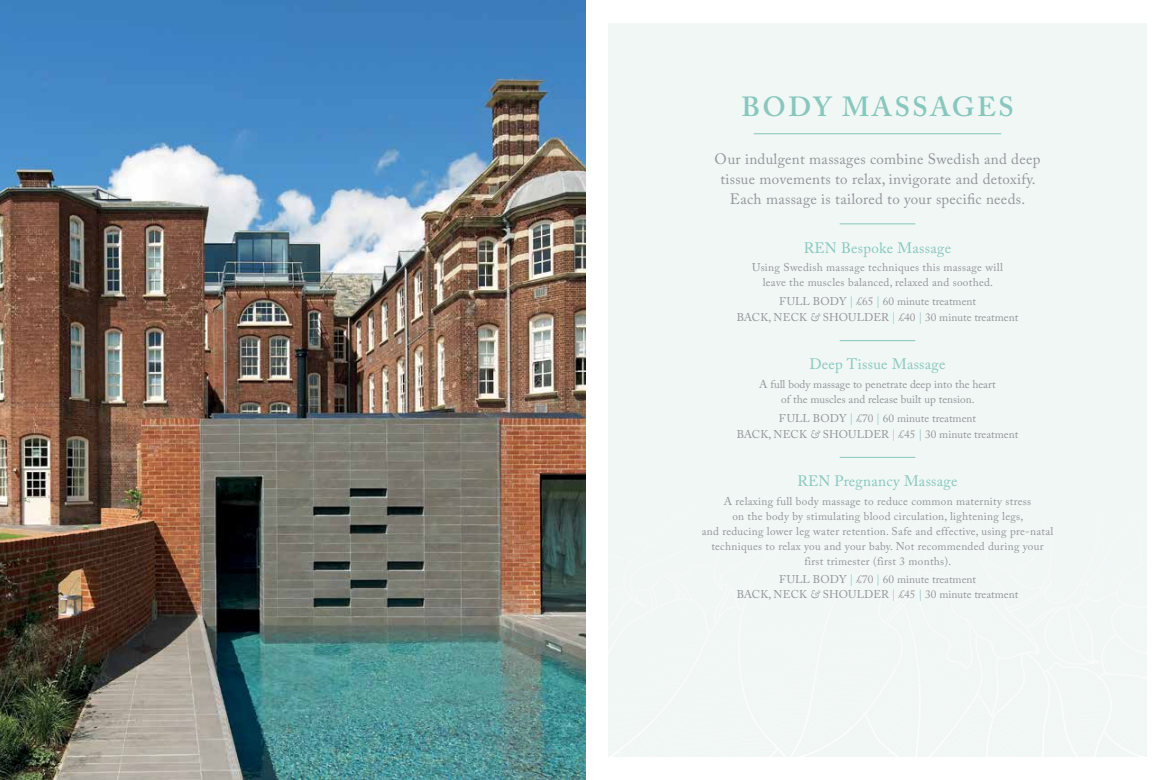
<style>
.page{position:relative;width:1170px;height:780px;background:#fff}
.page>*{position:absolute;margin:0;border:0;box-sizing:border-box;transform-origin:0 0}
.t1{font:600 27.5px "Adobe Caslon Pro";letter-spacing:.09em;color:#87c7bd}
.t2{font:15px/20px "Adobe Caslon Pro";letter-spacing:.02em;color:#939598;text-align:center}
.t3{font:15px "Adobe Caslon Pro";letter-spacing:.02em;color:#87c7bd}
.t4{font:11.25px/15px "Adobe Caslon Pro";letter-spacing:.025em;color:#939598;text-align:center}
.t5{font:11.25px/16.2px "Adobe Caslon Pro";color:#939598;text-align:center}
.s1{color:#87c7bd}
.s2{font-style:italic}
</style>
<div class="page">
<div style="left:608px;top:23px;width:538px;height:733px;background:#f0f7f5"></div>
<svg style="left:585px;top:439px;width:562px;height:341px"></svg>
<hr style="left:753px;top:133px;width:248px;height:1px;background:#87c7bd">
<hr style="left:839px;top:223px;width:76px;height:1px;background:#87c7bd">
<hr style="left:839px;top:340px;width:76px;height:1px;background:#87c7bd">
<hr style="left:839px;top:457px;width:76px;height:1px;background:#87c7bd">
<img style="left:0;top:0;width:585px;height:780px">
<h1 class="t1" style="left:741px;top:91px;width:274px">BODY MASSAGES</h1>
<h2 class="t2" style="left:714px;top:149px;width:327px">Our indulgent massages combine Swedish and deep tissue movements to relax, invigorate and detoxify.<br>Each massage is tailored to your specific needs.</h2>
<h2 class="t3" style="left:803px;top:239px;width:149px">REN Bespoke Massage</h2>
<p class="t4" style="left:752px;top:260px;width:252px">Using Swedish massage techniques this massage will leave the muscles balanced, relaxed and soothed.</p>
<p class="t5" style="left:736px;top:293px;width:283px">FULL BODY <span class="s1">|</span> £65 <span class="s1">|</span> 60 minute treatment<br>BACK, NECK <span class="s2">&amp;</span> SHOULDER <span class="s1">|</span> £40 <span class="s1">|</span> 30 minute treatment</p>
<h2 class="t3" style="left:809px;top:355px;width:137px">Deep Tissue Massage</h2>
<p class="t5" style="left:759px;top:376px;width:238px;line-height:15px">A full body massage to penetrate deep into the heart of the muscles and release built up tension.</p>
<p class="t5" style="left:736px;top:409px;width:283px">FULL BODY <span class="s1">|</span> £70 <span class="s1">|</span> 60 minute treatment<br>BACK, NECK <span class="s2">&amp;</span> SHOULDER <span class="s1">|</span> £45 <span class="s1">|</span> 30 minute treatment</p>
<h2 class="t3" style="left:797px;top:472px;width:161px">REN Pregnancy Massage</h2>
<p class="t4" style="left:701px;top:493px;width:353px">A relaxing full body massage to reduce common maternity stress<br>on the body by stimulating blood circulation, lightening legs,<br>and reducing lower leg water retention. Safe and effective, using pre-natal techniques to relax you and your baby. Not recommended during your first trimester (first 3 months).</p>
<p class="t5" style="left:736px;top:572px;width:283px;line-height:15px">FULL BODY <span class="s1">|</span> £70 <span class="s1">|</span> 60 minute treatment<br>BACK, NECK <span class="s2">&amp;</span> SHOULDER <span class="s1">|</span> £45 <span class="s1">|</span> 30 minute treatment</p>
</div>
